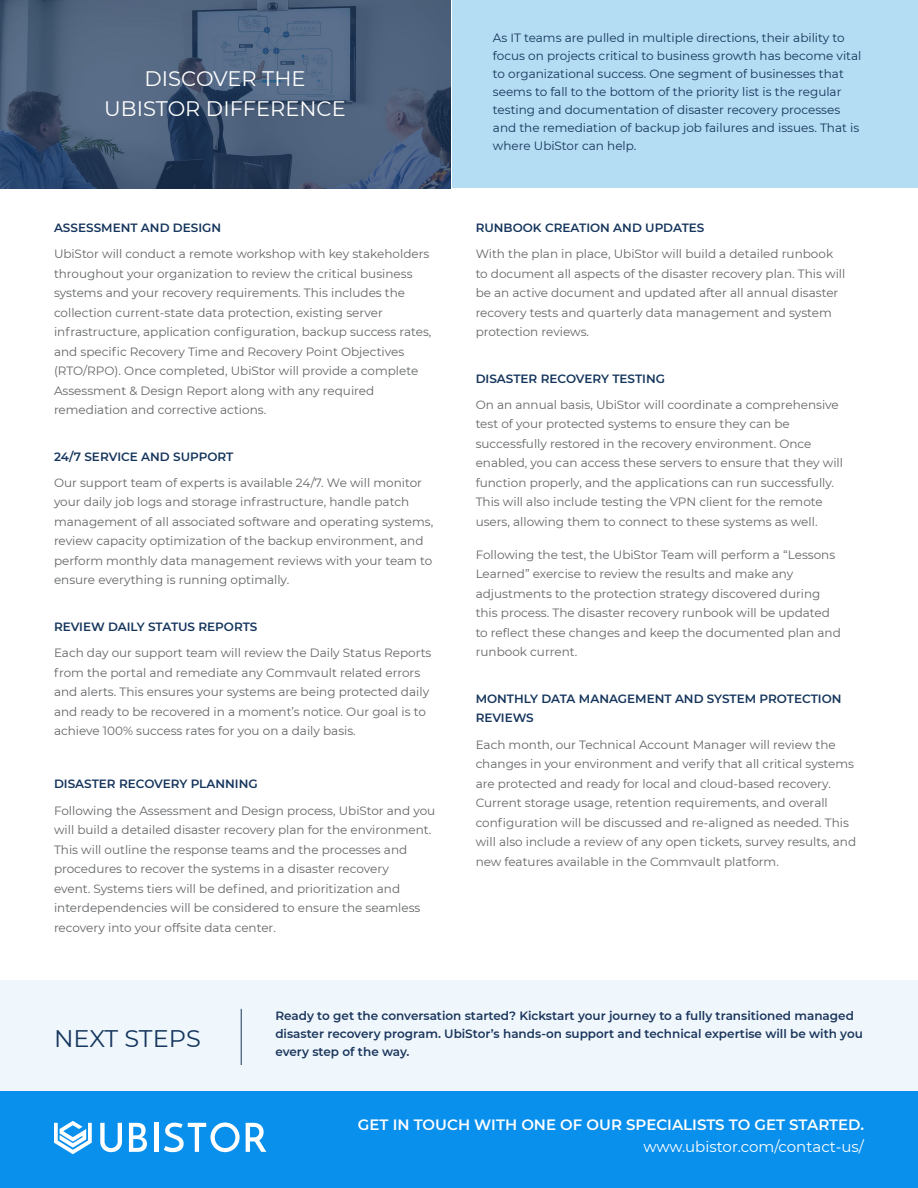
<style>
.page{position:relative;width:918px;height:1188px;background:#fff}
.page>*{position:absolute;margin:0;border:0;box-sizing:border-box;transform-origin:0 0}
.t1{font:24px "Montserrat";color:#15365d}
.t2{font:21px/30px "Montserrat";color:#fff;text-align:center}
.t3{font:600 15px/22.5px "Montserrat";color:#fff;text-align:right}
.t4{font:12px/19.5px "Montserrat";color:#636568}
.t5{font:12px/18px "Montserrat";color:#15365d}
.t6{font:600 12px/19.5px "Montserrat";color:#15355c}
.t7{font:600 12px/18px "Montserrat";color:#1b365d}
.s1{font-weight:400}
</style>
<div class="page">
<div style="left:0;top:1091px;width:918px;height:97px;background:#098fec"></div>
<svg style="left:100px;top:1123px;width:22px;height:29px"></svg>
<svg style="left:129px;top:1123px;width:18px;height:29px"></svg>
<hr style="left:154px;top:1123px;width:4px;height:29px;background:#fff">
<svg style="left:164px;top:1122px;width:76px;height:30px"></svg>
<svg style="left:246px;top:1123px;width:20px;height:29px"></svg>
<svg style="left:54px;top:1121px;width:38px;height:33px"></svg>
<div style="left:452px;top:0;width:466px;height:188px;background:#b4dcf2"></div>
<img style="left:0;top:0;width:450px;height:188px">
<div style="left:0;top:980px;width:918px;height:111px;background:#f0f7fc"></div>
<hr style="left:241px;top:1009px;width:1px;height:56px;background:#15365d">
<p class="t2" style="left:104px;top:63px;width:243px">DISCOVER THE<br>UBISTOR DIFFERENCE</p>
<p class="t6" style="left:54px;top:217px;width:169px">ASSESSMENT AND DESIGN</p>
<p class="t4" style="left:54px;top:244px;width:379px">UbiStor will conduct a remote workshop with key stakeholders throughout your organization to review the critical business systems and your recovery requirements. This includes the collection current-state data protection, existing server infrastructure, application configuration, backup success rates, and specific Recovery Time and Recovery Point Objectives (RTO/RPO). Once completed, UbiStor will provide a complete Assessment &amp; Design Report along with any required remediation and corrective actions.</p>
<p class="t6" style="left:54px;top:446px;width:181px">24/7 SERVICE AND SUPPORT</p>
<p class="t4" style="left:54px;top:472px;width:381px">Our support team of experts is available 24/7. We will monitor your daily job logs and storage infrastructure, handle patch management of all associated software and operating systems, review capacity optimization of the backup environment, and perform monthly data management reviews with your team to ensure everything is running optimally.</p>
<p class="t6" style="left:54px;top:616px;width:205px">REVIEW DAILY STATUS REPORTS</p>
<p class="t4" style="left:54px;top:643px;width:379px">Each day our support team will review the Daily Status Reports from the portal and remediate any Commvault related errors and alerts. This ensures your systems are being protected daily and ready to be recovered in a moment’s notice. Our goal is to achieve 100% success rates for you on a daily basis.</p>
<p class="t6" style="left:54px;top:774px;width:205px">DISASTER RECOVERY PLANNING</p>
<p class="t4" style="left:54px;top:800px;width:383px">Following the Assessment and Design process, UbiStor and you will build a detailed disaster recovery plan for the environment.<br>This will outline the response teams and the processes and procedures to recover the systems in a disaster recovery<br>event. Systems tiers will be defined, and prioritization and interdependencies will be considered to ensure the seamless recovery into your offsite data center.</p>
<p class="t5" style="left:493px;top:29px;width:370px">As IT teams are pulled in multiple directions, their ability to focus on projects critical to business growth has become vital to organizational success. One segment of businesses that seems to fall to the bottom of the priority list is the regular testing and documentation of disaster recovery processes and the remediation of backup job failures and issues. That is where UbiStor can help.</p>
<p class="t6" style="left:476px;top:217px;width:230px">RUNBOOK CREATION AND UPDATES</p>
<p class="t4" style="left:476px;top:244px;width:371px">With the plan in place, UbiStor will build a detailed runbook to document all aspects of the disaster recovery plan. This will be an active document and updated after all annual disaster recovery tests and quarterly data management and system protection reviews.</p>
<p class="t6" style="left:476px;top:368px;width:191px">DISASTER RECOVERY TESTING</p>
<p class="t4" style="left:476px;top:394px;width:369px">On an annual basis, UbiStor will coordinate a comprehensive test of your protected systems to ensure they can be successfully restored in the recovery environment. Once enabled, you can access these servers to ensure that they will function properly, and the applications can run successfully.<br>This will also include testing the VPN client for the remote users, allowing them to connect to these systems as well.</p>
<p class="t4" style="left:476px;top:544px;width:367px">Following the test, the UbiStor Team will perform a “Lessons Learned” exercise to review the results and make any adjustments to the protection strategy discovered during this process. The disaster recovery runbook will be updated to reflect these changes and keep the documented plan and runbook current.</p>
<p class="t6" style="left:476px;top:688px;width:367px">MONTHLY DATA MANAGEMENT AND SYSTEM PROTECTION<br>REVIEWS</p>
<p class="t4" style="left:476px;top:734px;width:382px">Each month, our Technical Account Manager will review the changes in your environment and verify that all critical systems are protected and ready for local and cloud-based recovery.<br>Current storage usage, retention requirements, and overall configuration will be discussed and re-aligned as needed. This will also include a review of any open tickets, survey results, and new features available in the Commvault platform.</p>
<p class="t1" style="left:54px;top:1022px;width:148px">NEXT STEPS</p>
<p class="t7" style="left:275px;top:1007px;width:589px">Ready to get the conversation started? Kickstart your journey to a fully transitioned managed disaster recovery program. UbiStor’s hands-on support and technical expertise will be with you every step of the way.</p>
<p class="t3" style="left:358px;top:1113px;width:508px">GET IN TOUCH WITH ONE OF OUR SPECIALISTS TO GET STARTED. <span class="s1">www.ubistor.com/contact-us/</span></p>
</div>
